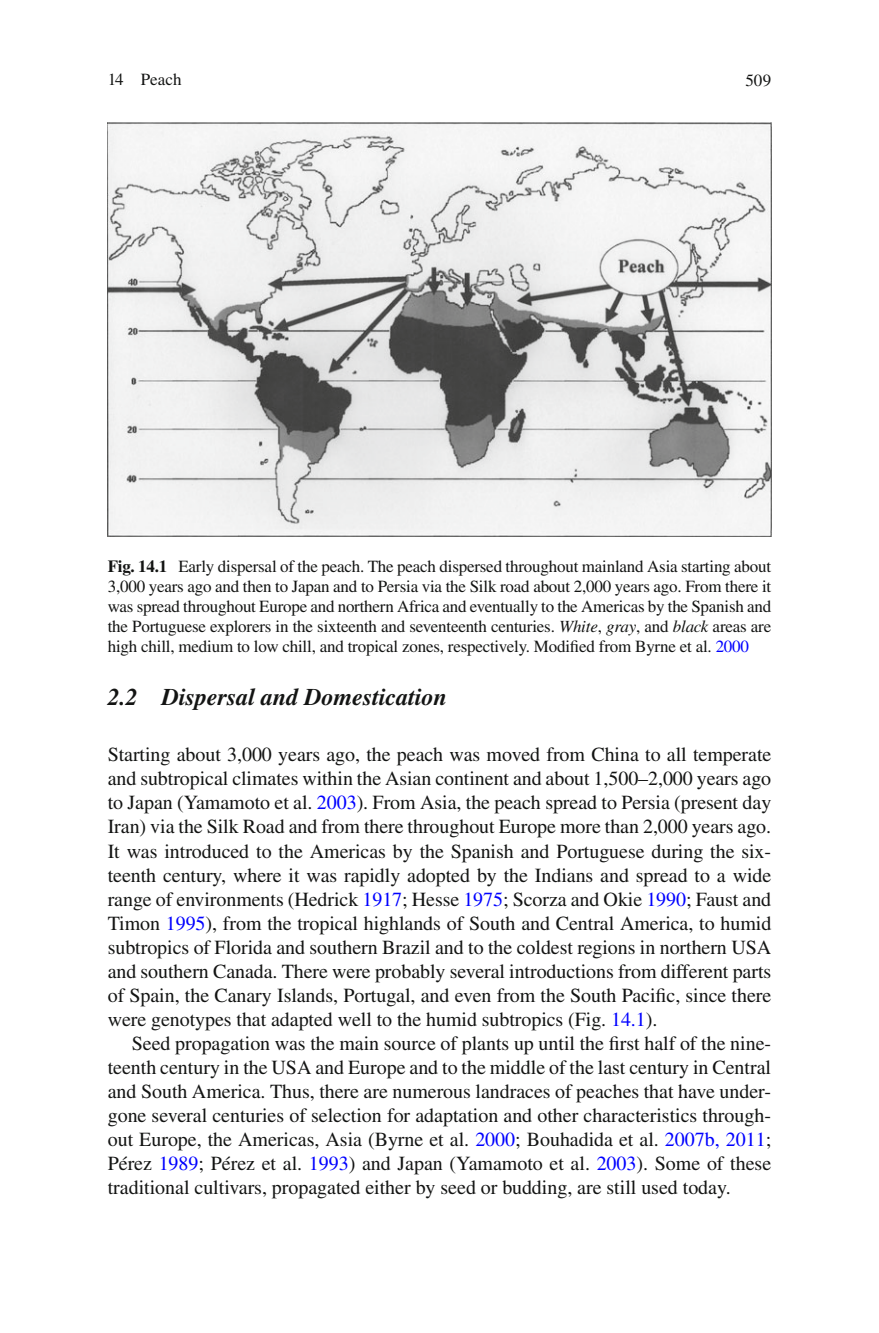
<style>
.page{position:relative;width:879px;height:1333px;background:#fff}
.page>*{position:absolute;margin:0;border:0;box-sizing:border-box;transform-origin:0 0}
.t1{font:italic 700 24px "Times";color:#131413}
.t2{font:20px/24px "Times";letter-spacing:-.005em;color:#131413;text-align:justify}
.t3{font:17px/20px "Times";letter-spacing:-.01em;color:#131413;text-align:justify}
.s1{font-weight:700}
.s2{font-style:italic}
.s3{color:#00f}
</style>
<div class="page">
<img style="left:108px;top:122px;width:663px;height:414px">
<p class="t3" style="left:108px;top:71px;width:75px">14 Peach</p>
<p class="t3" style="left:745px;top:72px;width:27px">509</p>
<p class="t3" style="left:108px;top:557px;width:665px"><span class="s1">Fig. 14.1</span> Early dispersal of the peach. The peach dispersed throughout mainland Asia starting about 3,000 years ago and then to Japan and to Persia via the Silk road about 2,000 years ago. From there it was spread throughout Europe and northern Africa and eventually to the Americas by the Spanish and the Portuguese explorers in the sixteenth and seventeenth centuries. <span class="s2">White</span> , <span class="s2">gray</span> , and <span class="s2">black</span> areas are high chill, medium to low chill, and tropical zones, respectively. Modified from Byrne et al. <span class="s3">2000</span></p>
<p class="t1" style="left:108px;top:688px;width:341px">2.2 Dispersal and Domestication</p>
<p class="t2" style="left:108px;top:744px;width:665px">Starting about 3,000 years ago, the peach was moved from China to all temperate and subtropical climates within the Asian continent and about 1,500–2,000 years ago to Japan (Yamamoto et al. <span class="s3">2003</span> ) . From Asia, the peach spread to Persia (present day Iran) via the Silk Road and from there throughout Europe more than 2,000 years ago.<br>It was introduced to the Americas by the Spanish and Portuguese during the six&shy;teenth century, where it was rapidly adopted by the Indians and spread to a wide range of environments (Hedrick <span class="s3">1917</span> ; Hesse <span class="s3">1975</span> ; Scorza and Okie <span class="s3">1990</span> ; Faust and Timon <span class="s3">1995</span> ) , from the tropical highlands of South and Central America, to humid subtropics of Florida and southern Brazil and to the coldest regions in northern USA and southern Canada. There were probably several introductions from different parts of Spain, the Canary Islands, Portugal, and even from the South Pacific, since there were genotypes that adapted well to the humid subtropics (Fig. <span class="s3">14.1</span> ).</p>
<p class="t2" style="left:108px;top:1032px;width:665px;text-indent:24px">Seed propagation was the main source of plants up until the first half of the nine&shy;teenth century in the USA and Europe and to the middle of the last century in Central and South America. Thus, there are numerous landraces of peaches that have under&shy;gone several centuries of selection for adaptation and other characteristics through&shy;out Europe, the Americas, Asia (Byrne et al. <span class="s3">2000</span> ; Bouhadida et al. <span class="s3">2007b, 2011</span> ; Pérez <span class="s3">1989</span> ; Pérez et al. <span class="s3">1993</span> ) and Japan (Yamamoto et al. <span class="s3">2003</span> ) . Some of these traditional cultivars, propagated either by seed or budding, are still used today.</p>
</div>
